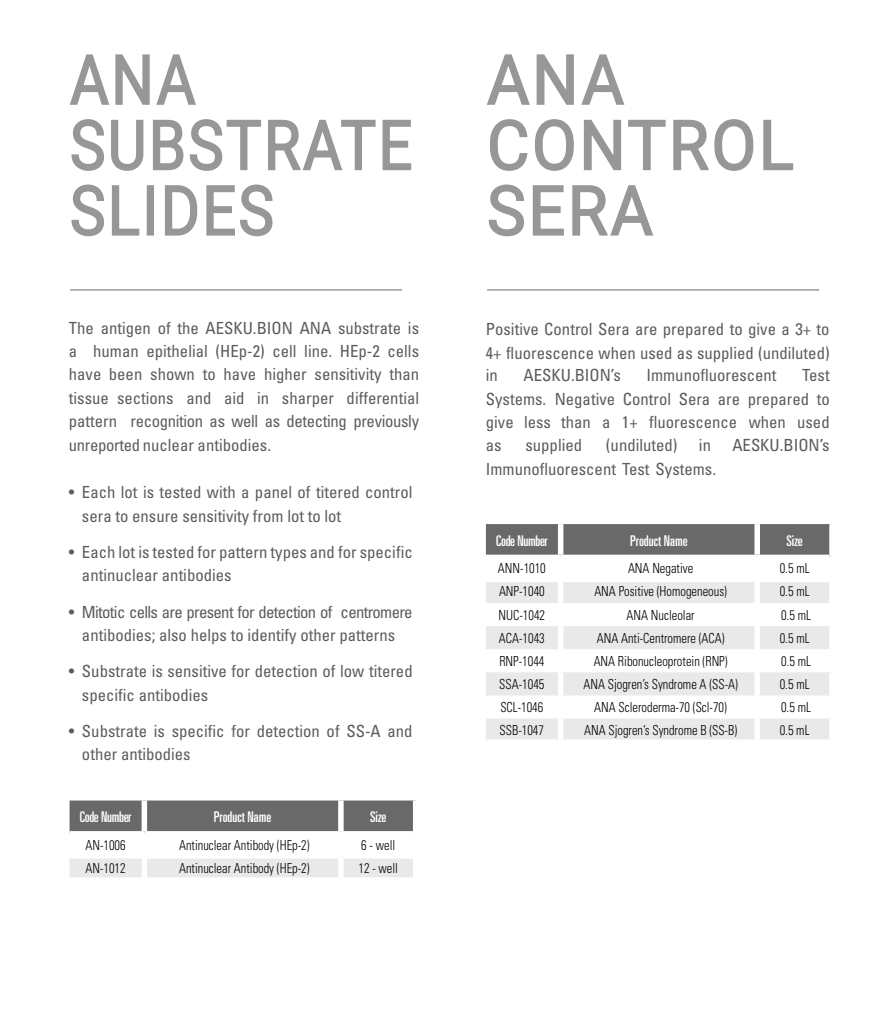
<style>
.page{position:relative;width:893px;height:1012px;background:#fff}
.page>*{position:absolute;margin:0;border:0;box-sizing:border-box;transform-origin:0 0}
.t1{font:68.55px/65.4px "Roboto";letter-spacing:.04em;color:#979797;scale:.87 1}
.t2{font:68.55px/65.4px "Roboto";letter-spacing:.04em;color:#979797;scale:.95 1}
.t3{font:condensed 16.8px/23.2px "Univers LT Std";color:#5c5c5c;text-align:justify}
.t4{font:condensed 16.8px/23.2px "Univers LT Std";letter-spacing:-.04em;color:#5c5c5c;text-align:center}
.t5{font:ultra-condensed 14.7px "Univers LT Std";color:#fff}
.t6{font:ultra-condensed 14.7px "Univers LT Std";letter-spacing:-.02em;color:#fff}
.t7{font:300 condensed 13.8px "Univers LT Std";color:#000;scale:.9 1}
</style>
<div class="page">
<svg style="left:69px;top:54px;width:127px;height:51px"></svg>
<svg style="left:71px;top:119px;width:73px;height:52px"></svg>
<svg style="left:152px;top:119px;width:224px;height:52px"></svg>
<svg style="left:382px;top:119px;width:30px;height:52px"></svg>
<svg style="left:71px;top:184px;width:33px;height:53px"></svg>
<svg style="left:111px;top:185px;width:29px;height:51px"></svg>
<div style="left:147px;top:185px;width:7px;height:51px;border:2px solid #979797"></div>
<svg style="left:165px;top:185px;width:33px;height:51px"></svg>
<svg style="left:206px;top:184px;width:67px;height:53px"></svg>
<svg style="left:487px;top:54px;width:138px;height:51px"></svg>
<svg style="left:490px;top:119px;width:38px;height:52px"></svg>
<svg style="left:535px;top:119px;width:39px;height:52px"></svg>
<svg style="left:583px;top:119px;width:83px;height:52px"></svg>
<svg style="left:673px;top:119px;width:81px;height:52px"></svg>
<svg style="left:763px;top:119px;width:31px;height:52px"></svg>
<svg style="left:488px;top:184px;width:36px;height:53px"></svg>
<svg style="left:532px;top:185px;width:32px;height:51px"></svg>
<svg style="left:572px;top:185px;width:82px;height:51px"></svg>
<hr style="left:70px;top:289px;width:332px;height:2px;background:#979797">
<hr style="left:487px;top:289px;width:332px;height:2px;background:#979797">
<div style="left:70px;top:801px;width:343px;height:30px;background:#696969"></div>
<div style="left:70px;top:859px;width:343px;height:18px;background:#e9e9e9"></div>
<div style="left:142px;top:801px;width:5px;height:30px;background:#fff"></div>
<div style="left:338px;top:801px;width:6px;height:30px;background:#fff"></div>
<svg style="left:70px;top:831px;width:74px;height:1px"></svg>
<svg style="left:144px;top:831px;width:197px;height:3px"></svg>
<svg style="left:341px;top:831px;width:72px;height:1px"></svg>
<div style="left:142px;top:856px;width:5px;height:21px;background:#fff"></div>
<div style="left:338px;top:856px;width:6px;height:21px;background:#fff"></div>
<svg style="left:486px;top:524px;width:343px;height:31px;background:#6b6b6b"></svg>
<svg style="left:486px;top:582px;width:343px;height:157px;fill:#e9e9e9"></svg>
<div style="left:558px;top:524px;width:5px;height:31px;background:#fff"></div>
<div style="left:754px;top:524px;width:6px;height:31px;background:#fff"></div>
<div style="left:558px;top:580px;width:5px;height:23px;background:#fff"></div>
<div style="left:754px;top:580px;width:6px;height:23px;background:#fff"></div>
<div style="left:558px;top:603px;width:5px;height:23px;background:#fff"></div>
<div style="left:754px;top:603px;width:6px;height:23px;background:#fff"></div>
<div style="left:558px;top:626px;width:5px;height:23px;background:#fff"></div>
<div style="left:754px;top:626px;width:6px;height:23px;background:#fff"></div>
<div style="left:558px;top:649px;width:5px;height:23px;background:#fff"></div>
<div style="left:754px;top:649px;width:6px;height:23px;background:#fff"></div>
<div style="left:558px;top:672px;width:5px;height:23px;background:#fff"></div>
<div style="left:754px;top:672px;width:6px;height:23px;background:#fff"></div>
<div style="left:558px;top:695px;width:5px;height:24px;background:#fff"></div>
<div style="left:754px;top:695px;width:6px;height:24px;background:#fff"></div>
<div style="left:558px;top:719px;width:5px;height:20px;background:#fff"></div>
<div style="left:754px;top:719px;width:6px;height:20px;background:#fff"></div>
<h1 class="t1" style="left:70px;top:44px;width:395px">ANA<br>SUBSTRATE<br>SLIDES</h1>
<h1 class="t2" style="left:487px;top:44px;width:324px">ANA<br>CONTROL<br>SERA</h1>
<p class="t3" style="left:69px;top:317px;width:352px;line-height:22.6px">The antigen of the AESKU.BION ANA substrate is a human epithelial (HEp-2) cell line. HEp-2 cells have been shown to have higher sensitivity than</p>
<p class="t3" style="left:69px;top:386px;width:352px">tissue sections and aid in sharper differential pattern recognition as well as detecting previously unreported nuclear antibodies.</p>
<p class="t3" style="left:82px;top:481px;width:332px;text-indent:-13px">• Each lot is tested with a panel of titered control sera to ensure sensitivity from lot to lot</p>
<p class="t3" style="left:82px;top:540px;width:332px;text-indent:-13px">• Each lot is tested for pattern types and for specific antinuclear antibodies</p>
<p class="t4" style="left:69px;top:600px;width:345px">• Mitotic cells are present for detection of centromere antibodies; also helps to identify other patterns</p>
<p class="t3" style="left:82px;top:659px;width:332px;text-indent:-13px">• Substrate is sensitive for detection of low titered specific antibodies</p>
<p class="t3" style="left:82px;top:719px;width:332px;text-indent:-13px">• Substrate is specific for detection of SS-A and other antibodies</p>
<p class="t6" style="left:80px;top:809px;width:53px">Code Number</p>
<p class="t5" style="left:214px;top:809px;width:59px">Product Name</p>
<p class="t5" style="left:370px;top:809px;width:18px">Size</p>
<p class="t7" style="left:85px;top:837px;width:46px">AN-1006</p>
<p class="t7" style="left:179px;top:837px;width:147px">Antinuclear Antibody (HEp-2)</p>
<p class="t7" style="left:361px;top:837px;width:39px">6 - well</p>
<p class="t7" style="left:85px;top:860px;width:46px">AN-1012</p>
<p class="t7" style="left:179px;top:860px;width:147px">Antinuclear Antibody (HEp-2)</p>
<p class="t7" style="left:358px;top:860px;width:45px">12 - well</p>
<p class="t3" style="left:486px;top:318px;width:345px;line-height:22.6px">Positive Control Sera are prepared to give a 3+ to 4+ fluorescence when used as supplied (undiluted) in</p>
<p class="t3" style="left:524px;top:363px;width:99px">AESKU.BION’s</p>
<p class="t3" style="left:646px;top:363px;width:132px">Immunofluorescent</p>
<p class="t3" style="left:486px;top:363px;width:345px;text-indent:316px">Test Systems. Negative Control Sera are prepared to give less than a 1+ fluorescence when used as</p>
<p class="t3" style="left:525px;top:433px;width:58px">supplied</p>
<p class="t3" style="left:606px;top:433px;width:73px">(undiluted)</p>
<p class="t3" style="left:699px;top:433px;width:14px">in</p>
<p class="t3" style="left:732px;top:433px;width:99px">AESKU.BION’s</p>
<p class="t3" style="left:486px;top:457px;width:232px">Immunofluorescent Test Systems.</p>
<p class="t6" style="left:496px;top:532px;width:53px">Code Number</p>
<p class="t5" style="left:630px;top:532px;width:59px">Product Name</p>
<p class="t5" style="left:786px;top:532px;width:18px">Size</p>
<p class="t7" style="left:498px;top:560px;width:55px">ANN-1010</p>
<p class="t7" style="left:628px;top:560px;width:74px">ANA Negative</p>
<p class="t7" style="left:780px;top:560px;width:35px">0.5 mL</p>
<p class="t7" style="left:499px;top:583px;width:52px">ANP-1040</p>
<p class="t7" style="left:594px;top:583px;width:149px">ANA Positive (Homogeneous)</p>
<p class="t7" style="left:780px;top:583px;width:35px">0.5 mL</p>
<p class="t7" style="left:499px;top:606px;width:53px">NUC-1042</p>
<p class="t7" style="left:627px;top:606px;width:77px">ANA Nucleolar</p>
<p class="t7" style="left:781px;top:606px;width:35px">0.5 mL</p>
<p class="t7" style="left:499px;top:630px;width:52px">ACA-1043</p>
<p class="t7" style="left:597px;top:630px;width:143px">ANA Anti-Centromere (ACA)</p>
<p class="t7" style="left:780px;top:630px;width:35px">0.5 mL</p>
<p class="t7" style="left:499px;top:653px;width:52px">RNP-1044</p>
<p class="t7" style="left:594px;top:653px;width:150px">ANA Ribonucleoprotein (RNP)</p>
<p class="t7" style="left:781px;top:653px;width:35px">0.5 mL</p>
<p class="t7" style="left:499px;top:676px;width:52px">SSA-1045</p>
<p class="t7" style="left:583px;top:676px;width:173px">ANA Sjogren’s Syndrome A (SS-A)</p>
<p class="t7" style="left:780px;top:676px;width:35px">0.5 mL</p>
<p class="t7" style="left:500px;top:699px;width:49px">SCL-1046</p>
<p class="t7" style="left:594px;top:699px;width:149px">ANA Scleroderma-70 (Scl-70)</p>
<p class="t7" style="left:781px;top:699px;width:35px">0.5 mL</p>
<p class="t7" style="left:500px;top:722px;width:51px">SSB-1047</p>
<p class="t7" style="left:584px;top:722px;width:172px">ANA Sjogren’s Syndrome B (SS-B)</p>
<p class="t7" style="left:780px;top:722px;width:35px">0.5 mL</p>
</div>
